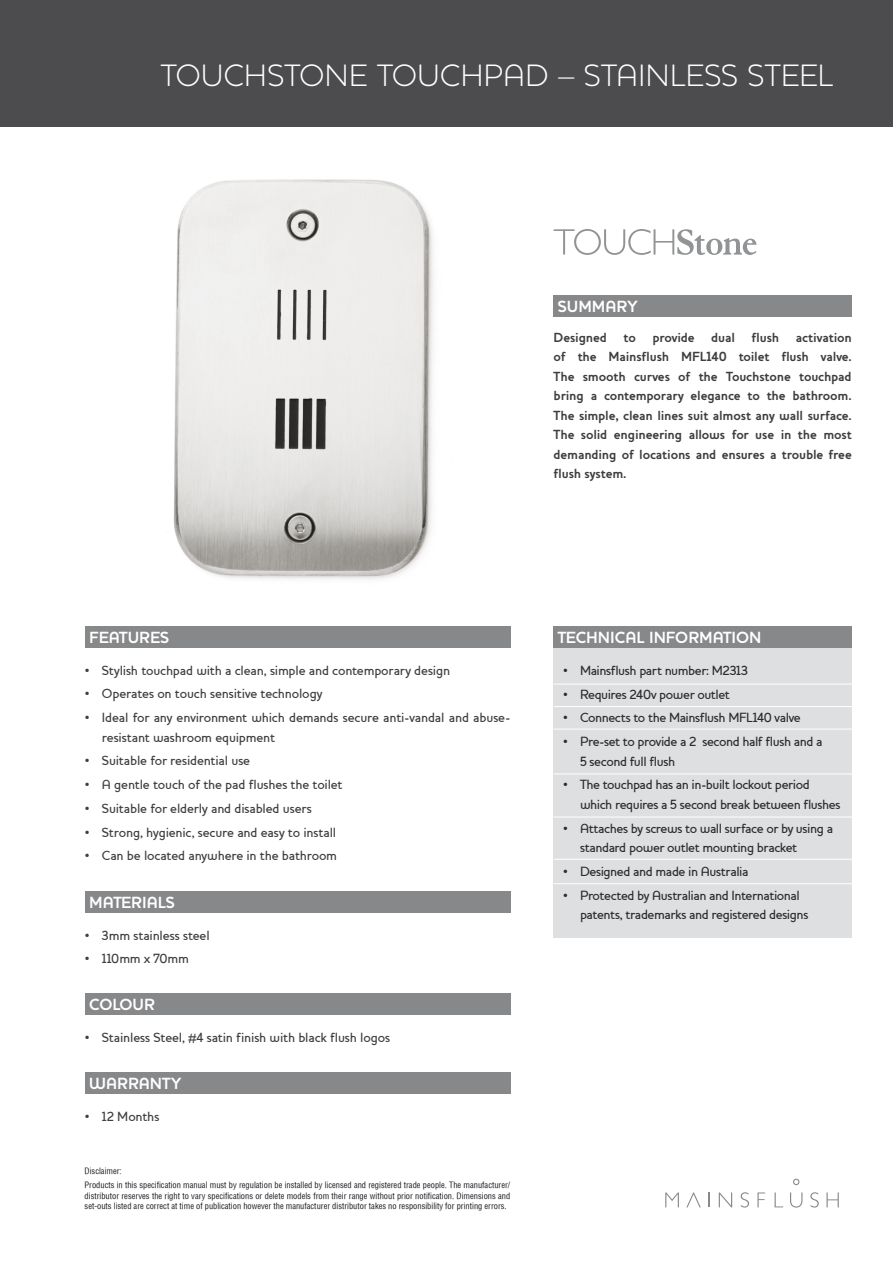
<style>
.page{position:relative;width:893px;height:1263px;background:#fff}
.page>*{position:absolute;margin:0;border:0;box-sizing:border-box;transform-origin:0 0}
.t1{font:300 31.5px "Houschka";letter-spacing:.02em;color:#fff}
.t2{font:700 16.5px "Houschka";color:#fff}
.t3{font:500 13.5px/19.5px "Houschka";letter-spacing:-.01em;color:#3e3e40}
.t4{font:500 13.5px/19.5px "Houschka";letter-spacing:-.03em;color:#2d2c2f}
.t5{font:700 13.5px/19.5px "Houschka";letter-spacing:-.01em;color:#3e3e40;text-align:justify}
.t6{font:condensed 8.4px/14.5px "Helvetica";color:#1a171c}
</style>
<div class="page">
<img style="left:173px;top:179px;width:261px;height:401px">
<div style="left:554px;top:648px;width:298px;height:290px;background:#dedfe0"></div>
<div style="left:0;top:0;width:892px;height:126px;background:#4c4c4e"></div>
<div style="left:554px;top:296px;width:298px;height:21px;background:#87888a"></div>
<div style="left:85px;top:626px;width:426px;height:22px;background:#87888a"></div>
<div style="left:85px;top:891px;width:426px;height:22px;background:#87888a"></div>
<div style="left:85px;top:993px;width:426px;height:22px;background:#87888a"></div>
<div style="left:85px;top:1072px;width:426px;height:22px;background:#87888a"></div>
<svg style="left:554px;top:229px;width:202px;height:26px"></svg>
<hr style="left:553px;top:684px;width:300px;height:1px;background:#fff">
<hr style="left:553px;top:706px;width:300px;height:1px;background:#fff">
<hr style="left:553px;top:729px;width:300px;height:1px;background:#fff">
<hr style="left:553px;top:774px;width:300px;height:1px;background:#fff">
<hr style="left:553px;top:817px;width:300px;height:1px;background:#fff">
<hr style="left:553px;top:859px;width:300px;height:1px;background:#fff">
<hr style="left:553px;top:883px;width:300px;height:1px;background:#fff">
<div style="left:554px;top:626px;width:298px;height:22px;background:#87888a"></div>
<svg style="left:665px;top:1192px;width:14px;height:15px"></svg>
<svg style="left:686px;top:1192px;width:15px;height:15px"></svg>
<svg style="left:708px;top:1192px;width:1px;height:15px"></svg>
<svg style="left:719px;top:1192px;width:13px;height:15px"></svg>
<svg style="left:741px;top:1192px;width:8px;height:15px"></svg>
<svg style="left:757px;top:1192px;width:8px;height:15px"></svg>
<svg style="left:775px;top:1192px;width:8px;height:15px"></svg>
<svg style="left:790px;top:1192px;width:12px;height:15px"></svg>
<svg style="left:810px;top:1192px;width:9px;height:15px"></svg>
<svg style="left:826px;top:1192px;width:13px;height:15px"></svg>
<svg style="left:793px;top:1179px;width:6px;height:6px"></svg>
<h1 class="t1" style="left:161px;top:56px;width:674px">TOUCHSTONE TOUCHPAD – STAINLESS STEEL</h1>
<p class="t2" style="left:558px;top:297px;width:81px">SUMMARY</p>
<p class="t5" style="left:554px;top:327px;width:300px">Designed to provide dual flush activation of the Mainsflush MFL140 toilet flush valve.<br>The smooth curves of the Touchstone touchpad bring a contemporary elegance to the bathroom.<br>The simple, clean lines suit almost any wall surface.<br>The solid engineering allows for use in the most demanding of locations and ensures a trouble free flush system.</p>
<p class="t2" style="left:89px;top:628px;width:81px">FEATURES</p>
<p class="t3" style="left:85px;top:660px;width:367px">• Stylish touchpad with a clean, simple and contemporary design</p>
<p class="t3" style="left:85px;top:684px;width:239px">• Operates on touch sensitive technology</p>
<p class="t3" style="left:102px;top:708px;width:410px;text-indent:-17px">• Ideal for any environment which demands secure anti-vandal and abuse&shy;resistant washroom equipment</p>
<p class="t3" style="left:85px;top:751px;width:167px">• Suitable for residential use</p>
<p class="t3" style="left:85px;top:775px;width:259px">• A gentle touch of the pad flushes the toilet</p>
<p class="t3" style="left:85px;top:798px;width:228px">• Suitable for elderly and disabled users</p>
<p class="t3" style="left:85px;top:822px;width:253px">• Strong, hygienic, secure and easy to install</p>
<p class="t3" style="left:85px;top:846px;width:254px">• Can be located anywhere in the bathroom</p>
<p class="t2" style="left:89px;top:893px;width:87px">MATERIALS</p>
<p class="t3" style="left:85px;top:925px;width:126px">• 3mm stainless steel</p>
<p class="t3" style="left:85px;top:949px;width:105px">• 110mm x 70mm</p>
<p class="t2" style="left:89px;top:995px;width:67px">COLOUR</p>
<p class="t3" style="left:85px;top:1027px;width:307px">• Stainless Steel, #4 satin finish with black flush logos</p>
<p class="t2" style="left:89px;top:1074px;width:93px">WARRANTY</p>
<p class="t3" style="left:85px;top:1106px;width:76px">• 12 Months</p>
<p class="t6" style="left:85px;top:1163px;width:427px">Disclaimer:<br>Products in this specification manual must by regulation be installed by licensed and registered trade people. The manufacturer/</p>
<p class="t6" style="left:85px;top:1190px;width:427px;line-height:10.4px">distributor reserves the right to vary specifications or delete models from their range without prior notification. Dimensions and set-outs listed are correct at time of publication however the manufacturer distributor takes no responsibility for printing errors.</p>
<p class="t2" style="left:558px;top:628px;width:205px">TECHNICAL INFORMATION</p>
<p class="t4" style="left:563px;top:660px;width:186px">• Mainsflush part number: M2313</p>
<p class="t4" style="left:563px;top:684px;width:168px">• Requires 240v power outlet</p>
<p class="t4" style="left:563px;top:708px;width:239px">• Connects to the Mainsflush MFL140 valve</p>
<p class="t4" style="left:580px;top:732px;width:244px;text-indent:-17px">• Pre-set to provide a 2½second half flush and a<br>5 second full flush</p>
<p class="t4" style="left:580px;top:775px;width:262px;text-indent:-17px">• The touchpad has an in-built lockout period which requires a 5 second break between flushes</p>
<p class="t4" style="left:580px;top:818px;width:255px;text-indent:-17px">• Attaches by screws to wall surface or by using a standard power outlet mounting bracket</p>
<p class="t4" style="left:563px;top:861px;width:187px">• Designed and made in Australia</p>
<p class="t4" style="left:580px;top:885px;width:230px;text-indent:-17px">• Protected by Australian and International patents, trademarks and registered designs</p>
</div>
